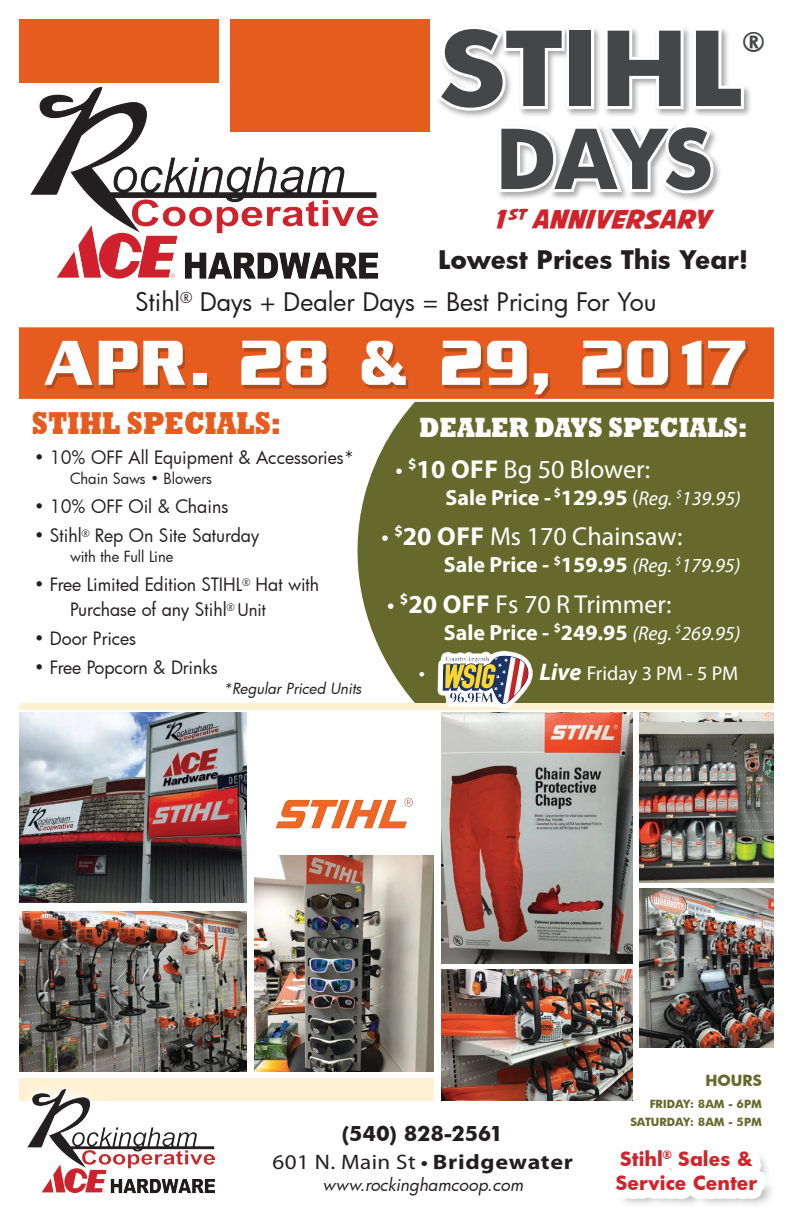
<style>
.page{position:relative;width:792px;height:1224px;background:#fff}
.page>*{position:absolute;margin:0;border:0;box-sizing:border-box;transform-origin:0 0}
.t1{font:700 100px "Futura";letter-spacing:-.005em;color:#454647;scale:1.1 1}
.t2{font:700 80px "Futura";color:#454647}
.t3{font:700 63px "Enter Sansman";letter-spacing:.01em;color:#fff;scale:.93 1}
.t4{font:800 32.5px "Rockwell";color:#e65c1f;scale:.8 1}
.t5{font:800 28.6px "Rockwell";color:#fff;scale:.82 1}
.t6{font:700 26.2px "Futura";color:#454647}
.t7{font:26px "Myriad Pro";color:#fff}
.t8{font:26px "Avengeance Mightiest Avenger";color:#d1232a;scale:1.05 1}
.t9{font:25px/42px "Futura";letter-spacing:-.005em;color:#231f20}
.t10{font:700 22px "Myriad Pro";color:#fff}
.t11{font:22px "Myriad Pro";color:#fff}
.t12{font:21px "Myriad Pro";letter-spacing:.02em;color:#231f20;scale:1.1 1}
.t13{font:20px "Myriad Pro";letter-spacing:-.01em;color:#fff}
.t14{font:700 20px "Futura";letter-spacing:-.025em;color:#231f20}
.t15{font:700 19px/24px "Futura";color:#d1232a}
.t16{font:18px/25px "Futura";color:#231f20}
.t17{font:italic 17px "Futura";color:#231f20}
.t18{font:15px "Futura";color:#231f20}
.t19{font:italic 15px "Futura";color:#231f20}
.t20{font:700 15px "Futura";color:#656a2c}
.t21{font:700 11px/18px "Futura";color:#656a2c;text-align:right}
.s1{font-weight:700}
.s2{font-weight:400}
.s3{font-weight:400;font-style:italic;font-size:20px}
.s4{font-weight:700;font-style:italic;font-size:24px}
.s5{font-size:17px}
.s6{font-weight:600}
</style>
<div class="page">
<div style="left:357px;top:402px;width:417px;height:301px;background:#656a2c"></div>
<img style="left:30px;top:88px;width:347px;height:191px">
<div style="left:19px;top:0;width:199px;height:83px;background:#e65c1f"></div>
<div style="left:231px;top:0;width:199px;height:132px;background:#e65c1f"></div>
<div style="left:435px;top:24px;width:318px;height:178px;background:#231f20;opacity:.4"></div>
<svg style="left:19px;top:327px;width:755px;height:75px;background:#e9723d"></svg>
<div style="left:47px;top:344px;width:701px;height:54px;background:#231f20;opacity:.28"></div>
<img style="left:19px;top:713px;width:227px;height:190px">
<img style="left:19px;top:911px;width:227px;height:160px">
<img style="left:254px;top:855px;width:179px;height:216px">
<img style="left:441px;top:713px;width:192px;height:250px">
<img style="left:441px;top:969px;width:192px;height:131px">
<img style="left:640px;top:713px;width:134px;height:170px">
<img style="left:640px;top:888px;width:134px;height:159px">
<div style="left:0;top:1078px;width:433px;height:22px;background:#fef1d1"></div>
<img style="left:28px;top:1089px;width:187px;height:105px">
<div style="left:0;top:703px;width:792px;height:7px;background:#fef1d1"></div>
<img style="left:437px;top:650px;width:97px;height:59px">
<img style="left:275px;top:798px;width:138px;height:31px">
<div style="left:0;top:0;width:18px;height:1224px;background:#fff"></div>
<div style="left:774px;top:0;width:18px;height:1224px;background:#fff"></div>
<div style="left:0;top:0;width:779px;height:19px;background:#fff"></div>
<div style="left:617px;top:1149px;width:160px;height:59px;background:#231f20;opacity:.75"></div>
<div style="left:607px;top:1141px;width:159px;height:58px;background:#fff"></div>
<svg style="left:435px;top:24px;width:318px;height:173px"></svg>
<h1 class="t1" style="left:439px;top:-2px;width:277px">STIHL</h1>
<h2 class="t2" style="left:496px;top:103px;width:220px">DAYS</h2>
<h3 class="t6" style="left:743px;top:24px;width:22px">®</h3>
<h3 class="t8" style="left:493px;top:207px;width:208px">1 <sup>ST</sup> ANNIVERSARY</h3>
<h3 class="t9" style="left:135px;top:238px;width:615px;text-indent:303px"><span class="s1">Lowest Prices This Year!<br></span>Stihl<sup>®</sup> Days + Dealer Days = Best Pricing For You</h3>
<h3 class="t3" style="left:44px;top:328px;width:758px">APR. 28 &amp; 29, 2017</h3>
<h3 class="t4" style="left:32px;top:405px;width:313px">STIHL SPECIALS:</h3>
<h3 class="t5" style="left:419px;top:411px;width:402px">DEALER DAYS SPECIALS:</h3>
<h3 class="t7" style="left:395px;top:453px;width:256px">• <sup>$</sup><span class="s1">10 OFF</span> Bg 50 Blower:</h3>
<p class="t10" style="left:446px;top:483px;width:297px">Sale Price - <sup>$</sup>129.95 <span class="s2">(</span><span class="s3">Reg.</span> <sup>$</sup><span class="s3">139.95)</span></p>
<h3 class="t7" style="left:382px;top:520px;width:303px">• <sup>$</sup><span class="s1">20 OFF</span> Ms 170 Chainsaw:</h3>
<p class="t10" style="left:444px;top:550px;width:298px">Sale Price - <sup>$</sup>159.95 <span class="s3">(Reg.</span> <sup>$</sup><span class="s3">179.95)</span></p>
<h3 class="t7" style="left:387px;top:588px;width:286px">• <sup>$</sup><span class="s1">20 OFF</span> Fs 70 R Trimmer:</h3>
<p class="t10" style="left:444px;top:618px;width:298px">Sale Price - <sup>$</sup>249.95 <span class="s3">(Reg.</span> <sup>$</sup><span class="s3">269.95)</span></p>
<p class="t11" style="left:419px;top:659px;width:8px">•</p>
<p class="t13" style="left:540px;top:661px;width:200px"><span class="s4">Live</span> Friday 3 PM - 5 PM</p>
<p class="t16" style="left:34px;top:445px;width:322px">• 10% OFF All Equipment &amp; Accessories*</p>
<p class="t18" style="left:70px;top:469px;width:144px">Chain Saws • Blowers</p>
<p class="t16" style="left:34px;top:494px;width:196px">• 10% OFF Oil &amp; Chains</p>
<p class="t16" style="left:34px;top:523px;width:227px">• Stihl<sup>®</sup> Rep On Site Saturday</p>
<p class="t18" style="left:70px;top:547px;width:105px">with the Full Line</p>
<p class="t16" style="left:70px;top:572px;width:251px;text-indent:-36px">• Free Limited Edition STIHL<sup>®</sup> Hat with<br>Purchase of any Stihl<sup>®</sup> <span class="s5">Unit</span></p>
<p class="t16" style="left:34px;top:626px;width:104px">• Door Prices</p>
<p class="t16" style="left:34px;top:655px;width:185px">• Free Popcorn &amp; Drinks</p>
<p class="t19" style="left:223px;top:679px;width:140px">*Regular Priced Units</p>
<p class="t14" style="left:342px;top:1119px;width:163px">(540) 828-2561</p>
<p class="t12" style="left:272px;top:1149px;width:275px">601 N. Main St <span class="s6">•</span> <span class="s1">Bridgewater</span></p>
<p class="t17" style="left:322px;top:1173px;width:202px">www.rockinghamcoop.com</p>
<p class="t20" style="left:705px;top:1070px;width:58px">HOURS</p>
<p class="t21" style="left:630px;top:1095px;width:133px">FRIDAY: 8AM - 6PM<br>SATURDAY: 8AM - 5PM</p>
<p class="t15" style="left:616px;top:1146px;width:143px">Stihl<sup>®</sup> Sales &amp;<br>Service Center</p>
</div>
